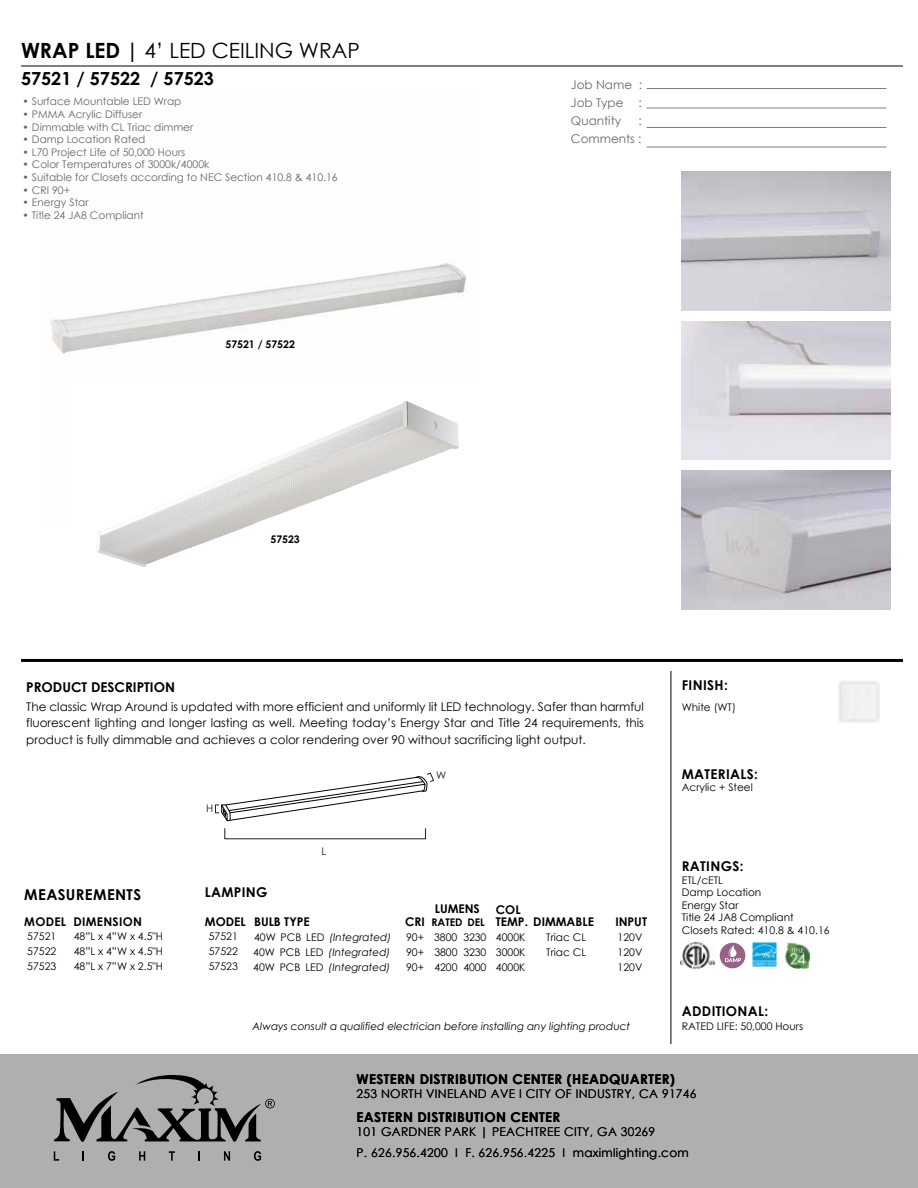
<style>
.page{position:relative;width:918px;height:1188px;background:#fff}
.page>*{position:absolute;margin:0;border:0;box-sizing:border-box;transform-origin:0 0}
.t1{font:21px "Century Gothic";color:#000}
.t2{font:700 18px "Century Gothic";color:#000}
.t3{font:700 15px "Century Gothic";letter-spacing:.025em;color:#000}
.t4{font:700 13.5px "Century Gothic";letter-spacing:.025em;color:#000}
.t5{font:700 13.5px "Century Gothic";letter-spacing:.025em;color:#000}
.t6{font:700 13.5px "Century Gothic";color:#000}
.t7{font:12px/16.5px "Century Gothic";letter-spacing:.025em;color:#000;text-align:justify}
.t8{font:700 12px/12.1px "Century Gothic";color:#000}
.t9{font:12px/18px "Century Gothic";color:#666;text-align:justify}
.t10{font:700 12px "Century Gothic";letter-spacing:.025em;color:#000}
.t11{font:10.5px/15px "Century Gothic";color:#000;text-align:justify}
.t12{font:10.5px "Century Gothic";color:#666}
.t13{font:italic 10.5px/15px "Century Gothic";color:#000;text-align:justify}
.t14{font:700 10.5px "Century Gothic";color:#000}
.t15{font:10.5px "Century Gothic";color:#231f20}
.s1{font-weight:700}
.s2{font-style:inherit}
.s3{font-style:normal}
</style>
<div class="page">
<img style="left:50px;top:263px;width:417px;height:91px">
<div style="left:0;top:1054px;width:918px;height:134px;background:#afafaf"></div>
<svg style="left:54px;top:1151px;width:5px;height:10px"></svg>
<svg style="left:108px;top:1151px;width:7px;height:10px"></svg>
<svg style="left:139px;top:1151px;width:6px;height:10px"></svg>
<svg style="left:169px;top:1151px;width:6px;height:10px"></svg>
<svg style="left:198px;top:1151px;width:2px;height:10px"></svg>
<svg style="left:224px;top:1151px;width:6px;height:10px"></svg>
<svg style="left:254px;top:1151px;width:7px;height:10px"></svg>
<svg style="left:54px;top:1075px;width:221px;height:67px"></svg>
<div style="left:720px;top:943px;width:25px;height:25px;background:#986188;border-radius:50%"></div>
<svg style="left:725px;top:945px;width:16px;height:17px"></svg>
<hr style="left:21px;top:659px;width:882px;height:3px;background:#000">
<hr style="left:21px;top:66px;width:882px;height:1px;background:#000">
<hr style="left:671px;top:671px;width:1px;height:373px;background:#000">
<hr style="left:646px;top:88px;width:240px;height:1px;background:#808082">
<hr style="left:646px;top:108px;width:240px;height:1px;background:#808082">
<hr style="left:646px;top:127px;width:240px;height:1px;background:#808082">
<hr style="left:646px;top:147px;width:240px;height:1px;background:#808082">
<img style="left:680px;top:943px;width:35px;height:26px">
<img style="left:752px;top:942px;width:25px;height:25px">
<img style="left:785px;top:942px;width:26px;height:27px">
<img style="left:682px;top:470px;width:208px;height:139px">
<img style="left:682px;top:172px;width:208px;height:139px">
<img style="left:682px;top:321px;width:208px;height:139px">
<svg style="left:215px;top:772px;width:219px;height:49px"></svg>
<img style="left:96px;top:401px;width:363px;height:166px">
<h1 class="t1" style="left:21px;top:36px;width:340px"><span class="s1">WRAP LED |</span> 4’ LED CEILING WRAP</h1>
<h2 class="t2" style="left:21px;top:65px;width:194px">57521 / 57522 <span class="s2">/ 57523</span></h2>
<p class="t12" style="left:23px;top:94px;width:160px">• Surface Mountable LED Wrap</p>
<p class="t12" style="left:23px;top:107px;width:121px">• PMMA Acrylic Diffuser</p>
<p class="t12" style="left:23px;top:120px;width:172px">• Dimmable with CL Triac dimmer</p>
<p class="t12" style="left:23px;top:132px;width:124px">• Damp Location Rated</p>
<p class="t12" style="left:23px;top:145px;width:164px">• L70 Project Life of 50,000 Hours</p>
<p class="t12" style="left:23px;top:157px;width:188px">• Color Temperatures of 3000k/4000k</p>
<p class="t12" style="left:23px;top:170px;width:317px">• Suitable for Closets according to NEC Section 410.8 &amp; 410.16</p>
<p class="t12" style="left:23px;top:183px;width:49px">• CRI 90+</p>
<p class="t12" style="left:23px;top:195px;width:68px">• Energy Star</p>
<p class="t12" style="left:23px;top:208px;width:123px">• Title 24 JA8 Compliant</p>
<p class="t14" style="left:225px;top:336px;width:71px">57521 / 57522</p>
<p class="t9" style="left:571px;top:75px;width:73px">Job Name :<br>Job Type :<br>Quantity</p>
<p class="t9" style="left:571px;top:111px;width:72px;text-align:right">:<br>Comments :</p>
<p class="t14" style="left:270px;top:531px;width:31px">57523</p>
<p class="t6" style="left:26px;top:677px;width:150px">PRODUCT DESCRIPTION</p>
<p class="t7" style="left:26px;top:698px;width:619px">The classic Wrap Around is updated with more efficient and uniformly lit LED technology. Safer than harmful fluorescent lighting and longer lasting as well. Meeting today’s Energy Star and Title 24 requirements, this product is fully dimmable and achieves a color rendering over 90 without sacrificing light output.</p>
<p class="t15" style="left:206px;top:801px;width:9px">H</p>
<p class="t15" style="left:322px;top:843px;width:6px">L</p>
<p class="t5" style="left:205px;top:882px;width:64px">LAMPING</p>
<p class="t8" style="left:205px;top:915px;width:106px">MODEL BULB TYPE</p>
<p class="t3" style="left:24px;top:883px;width:118px">MEASUREMENTS</p>
<p class="t10" style="left:24px;top:912px;width:119px">MODEL DIMENSION</p>
<p class="t11" style="left:74px;top:928px;width:91px">48”L x 4”W x 4.5"H 48”L x 4”W x 4.5"H 48”L x 7”W x 2.5"H</p>
<p class="t11" style="left:209px;top:929px;width:31px">57521<br>57522<br>57523</p>
<p class="t11" style="left:27px;top:929px;width:31px">57521<br>57522<br>57523</p>
<p class="t13" style="left:253px;top:930px;width:140px"><span class="s3">40W PCB LED</span> (Integrated)<br><span class="s3">40W PCB LED</span> (Integrated)<br><span class="s3">40W PCB LED</span> (Integrated)</p>
<p class="t15" style="left:436px;top:768px;width:12px">W</p>
<p class="t8" style="left:405px;top:915px;width:21px">CRI</p>
<p class="t11" style="left:406px;top:930px;width:19px">90+ 90+ 90+</p>
<p class="t8" style="left:435px;top:902px;width:47px">LUMENS</p>
<p class="t11" style="left:434px;top:930px;width:25px">3800<br>3800<br>4200</p>
<p class="t11" style="left:463px;top:930px;width:24px">3230<br>3230<br>4000</p>
<p class="t14" style="left:432px;top:914px;width:55px">RATED <span class="s2">DEL</span></p>
<p class="t8" style="left:496px;top:903px;width:100px">COL<br>TEMP. DIMMABLE</p>
<p class="t11" style="left:496px;top:930px;width:31px">4000K 3000K 4000K</p>
<p class="t11" style="left:546px;top:930px;width:41px">Triac CL<br>Triac CL</p>
<p class="t8" style="left:615px;top:915px;width:33px">INPUT</p>
<p class="t11" style="left:618px;top:930px;width:26px">120V 120V 120V</p>
<p class="t13" style="left:253px;top:1018px;width:379px">Always consult a qualified electrician before installing any lighting product</p>
<p class="t5" style="left:682px;top:675px;width:48px">FINISH:</p>
<p class="t11" style="left:682px;top:699px;width:56px">White (WT)</p>
<p class="t5" style="left:682px;top:764px;width:78px">MATERIALS:</p>
<p class="t11" style="left:682px;top:779px;width:73px">Acrylic + Steel</p>
<p class="t5" style="left:682px;top:856px;width:63px">RATINGS:</p>
<p class="t11" style="left:682px;top:873px;width:149px;line-height:12.6px;text-align:left">ETL/cETL<br>Damp Location<br>Energy Star<br>Title 24 JA8 Compliant<br>Closets Rated: 410.8 &amp; 410.16</p>
<p class="t5" style="left:682px;top:1001px;width:88px">ADDITIONAL:</p>
<p class="t11" style="left:682px;top:1018px;width:123px">RATED LIFE: 50,000 Hours</p>
<p class="t4" style="left:357px;top:1069px;width:320px">WESTERN DISTRIBUTION CENTER (HEADQUARTER)</p>
<p class="t7" style="left:357px;top:1086px;width:341px">253 NORTH VINELAND AVE I CITY OF INDUSTRY, CA 91746</p>
<p class="t4" style="left:357px;top:1106px;width:205px">EASTERN DISTRIBUTION CENTER</p>
<p class="t7" style="left:357px;top:1121px;width:334px;line-height:21.5px">101 GARDNER PARK | PEACHTREE CITY, GA 30269<br>P. 626.956.4200 I F. 626.956.4225 I maximlighting.com</p>
</div>
